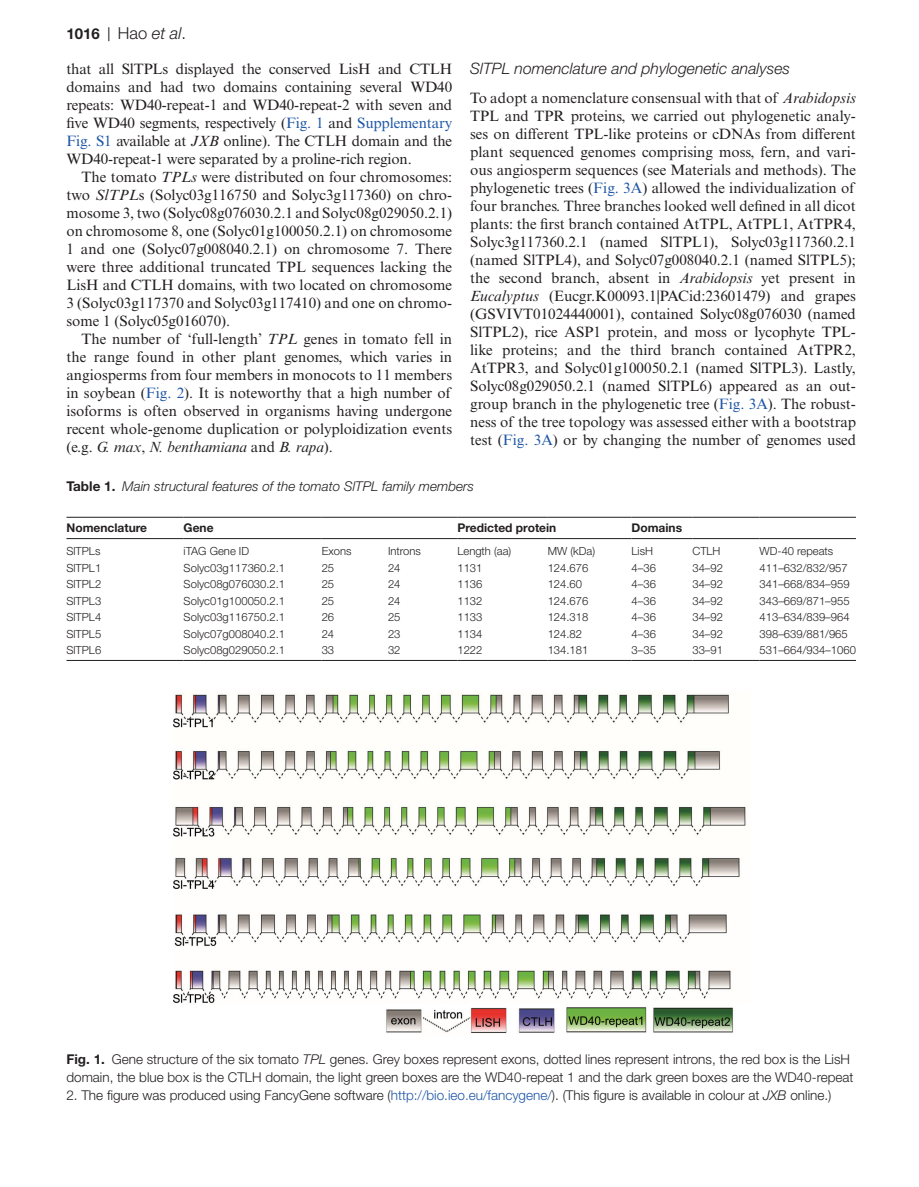
<style>
.page{position:relative;width:919px;height:1187px;background:#fff}
.page>*{position:absolute;margin:0;border:0;box-sizing:border-box;transform-origin:0 0}
.t1{font:italic 300 15.75px "Helvetica Neue LT Std";color:#231f20}
.t2{font:15px/18px "Times New Roman MT Std";color:#231f20;text-align:justify}
.t3{font:700 15px "Helvetica Neue LT Std";color:#231f20}
.t4{font:300 13.5px/18px "Helvetica Neue LT Std";color:#231f20}
.t5{font:italic 300 13.5px "Helvetica Neue LT Std";color:#231f20}
.t6{font:700 12px "Helvetica Neue LT Std";color:#231f20}
.t7{font:300 11.25px "Helvetica Neue LT Std";color:#231f20}
.s1{font-family:"Times New Roman MT Std";font-weight:400}
.s2{font-weight:300;font-size:16.5px}
.s3{font-weight:300;font-style:italic;font-size:16.5px}
.s4{color:#1e56a6}
.s5{font-style:italic}
.s6{font-weight:700;font-style:normal}
.s7{font-weight:700}
</style>
<div class="page">
<img style="left:173px;top:694px;width:573px;height:339px">
<hr style="left:322px;top:538px;width:66px;height:1px;background:#231f20">
<hr style="left:388px;top:538px;width:69px;height:1px;background:#231f20">
<hr style="left:547px;top:538px;width:84px;height:1px;background:#231f20">
<hr style="left:692px;top:538px;width:67px;height:1px;background:#231f20">
<hr style="left:759px;top:538px;width:96px;height:1px;background:#231f20">
<hr style="left:66px;top:517px;width:118px;height:1px;background:#231f20">
<hr style="left:66px;top:538px;width:118px;height:1px;background:#231f20">
<hr style="left:184px;top:517px;width:138px;height:1px;background:#231f20">
<hr style="left:322px;top:517px;width:66px;height:1px;background:#231f20">
<hr style="left:388px;top:517px;width:69px;height:1px;background:#231f20">
<hr style="left:184px;top:538px;width:138px;height:1px;background:#231f20">
<hr style="left:457px;top:517px;width:90px;height:1px;background:#231f20">
<hr style="left:547px;top:517px;width:84px;height:1px;background:#231f20">
<hr style="left:457px;top:538px;width:90px;height:1px;background:#231f20">
<hr style="left:631px;top:517px;width:61px;height:1px;background:#231f20">
<hr style="left:692px;top:517px;width:67px;height:1px;background:#231f20">
<hr style="left:759px;top:517px;width:96px;height:1px;background:#231f20">
<hr style="left:631px;top:538px;width:61px;height:1px;background:#231f20">
<hr style="left:66px;top:660px;width:118px;height:1px;background:#231f20">
<hr style="left:184px;top:660px;width:138px;height:1px;background:#231f20">
<hr style="left:322px;top:660px;width:66px;height:1px;background:#231f20">
<hr style="left:388px;top:660px;width:69px;height:1px;background:#231f20">
<hr style="left:457px;top:660px;width:90px;height:1px;background:#231f20">
<hr style="left:547px;top:660px;width:84px;height:1px;background:#231f20">
<hr style="left:631px;top:660px;width:61px;height:1px;background:#231f20">
<hr style="left:692px;top:660px;width:67px;height:1px;background:#231f20">
<hr style="left:759px;top:660px;width:96px;height:1px;background:#231f20">
<p class="t3" style="left:66px;top:24px;width:121px">1016 <span class="s1">|</span> <span class="s2">Hao</span> <span class="s3">et al</span><span class="s2">.</span></p>
<p class="t2" style="left:66px;top:60px;width:387px">that all SlTPLs displayed the conserved LisH and CTLH domains and had two domains containing several WD40 repeats: WD40-repeat-1 and WD40-repeat-2 with seven and five WD40 segments, respectively (<span class="s4">Fig. 1</span> and <span class="s4">Supplementary Fig. S1</span> available at <span class="s5">JXB</span> online). The CTLH domain and the WD40-repeat-1 were separated by a proline-rich region.</p>
<p class="t2" style="left:66px;top:168px;width:387px;text-indent:15px">The tomato <span class="s5">TPLs</span> were distributed on four chromosomes: two <span class="s5">SlTPL</span>s (Solyc03g116750 and Solyc3g117360) on chro&shy;mosome 3, two (Solyc08g076030.2.1 and Solyc08g029050.2.1) on chromosome 8, one (Solyc01g100050.2.1) on chromosome 1 and one (Solyc07g008040.2.1) on chromosome 7. There were three additional truncated TPL sequences lacking the LisH and CTLH domains, with two located on chromosome 3 (Solyc03g117370 and Solyc03g117410) and one on chromo&shy;some 1 (Solyc05g016070).</p>
<p class="t2" style="left:66px;top:330px;width:387px;text-indent:15px">The number of ‘full-length’ <span class="s5">TPL</span> genes in tomato fell in the range found in other plant genomes, which varies in angiosperms from four members in monocots to 11 members in soybean (<span class="s4">Fig. 2</span>). It is noteworthy that a high number of isoforms is often observed in organisms having undergone recent whole-genome duplication or polyploidization events (e.g. <span class="s5">G. max</span>, <span class="s5">N. benthamiana</span> and <span class="s5">B. rapa</span>).</p>
<p class="t1" style="left:470px;top:59px;width:321px">SlTPL nomenclature and phylogenetic analyses</p>
<p class="t2" style="left:470px;top:89px;width:387px">To adopt a nomenclature consensual with that of <span class="s5">Arabidopsis </span>TPL and TPR proteins, we carried out phylogenetic analy&shy;ses on different TPL-like proteins or cDNAs from different plant sequenced genomes comprising moss, fern, and vari&shy;ous angiosperm sequences (see Materials and methods). The phylogenetic trees (<span class="s4">Fig. 3A</span>) allowed the individualization of four branches. Three branches looked well defined in all dicot plants: the first branch contained AtTPL, AtTPL1, AtTPR4, Solyc3g117360.2.1 (named SlTPL1), Solyc03g117360.2.1 (named SlTPL4), and Solyc07g008040.2.1 (named SlTPL5); the second branch, absent in <span class="s5">Arabidopsis</span> yet present in <span class="s5">Eucalyptus</span> (Eucgr.K00093.1|PACid:23601479) and grapes (GSVIVT01024440001), contained Solyc08g076030 (named SlTPL2), rice ASP1 protein, and moss or lycophyte TPL&shy;like proteins; and the third branch contained AtTPR2, AtTPR3, and Solyc01g100050.2.1 (named SlTPL3). Lastly, Solyc08g029050.2.1 (named SlTPL6) appeared as an out&shy;group branch in the phylogenetic tree (<span class="s4">Fig. 3A</span>). The robust&shy;ness of the tree topology was assessed either with a bootstrap test (<span class="s4">Fig. 3A</span>) or by changing the number of genomes used</p>
<p class="t5" style="left:66px;top:478px;width:409px"><span class="s6">Table 1.</span> Main structural features of the tomato SlTPL family members</p>
<p class="t6" style="left:66px;top:520px;width:82px">Nomenclature</p>
<p class="t6" style="left:184px;top:520px;width:31px">Gene</p>
<p class="t6" style="left:457px;top:520px;width:100px">Predicted protein</p>
<p class="t6" style="left:631px;top:520px;width:52px">Domains</p>
<p class="t7" style="left:66px;top:544px;width:35px">SlTPLs</p>
<p class="t7" style="left:184px;top:544px;width:67px">iTAG Gene ID</p>
<p class="t7" style="left:322px;top:544px;width:31px">Exons</p>
<p class="t7" style="left:388px;top:544px;width:34px">Introns</p>
<p class="t7" style="left:457px;top:544px;width:55px">Length (aa)</p>
<p class="t7" style="left:547px;top:544px;width:49px">MW (kDa)</p>
<p class="t7" style="left:631px;top:544px;width:23px">LisH</p>
<p class="t7" style="left:692px;top:544px;width:30px">CTLH</p>
<p class="t7" style="left:759px;top:544px;width:75px">WD-40 repeats</p>
<p class="t7" style="left:66px;top:561px;width:36px">SlTPL1</p>
<p class="t7" style="left:184px;top:561px;width:103px">Solyc03g117360.2.1</p>
<p class="t7" style="left:322px;top:561px;width:14px">25</p>
<p class="t7" style="left:388px;top:561px;width:14px">24</p>
<p class="t7" style="left:457px;top:561px;width:27px">1131</p>
<p class="t7" style="left:547px;top:561px;width:42px">124.676</p>
<p class="t7" style="left:631px;top:561px;width:26px">4–36</p>
<p class="t7" style="left:692px;top:561px;width:32px">34–92</p>
<p class="t7" style="left:759px;top:561px;width:90px">411–632/832/957</p>
<p class="t7" style="left:66px;top:577px;width:36px">SlTPL2</p>
<p class="t7" style="left:184px;top:577px;width:103px">Solyc08g076030.2.1</p>
<p class="t7" style="left:322px;top:577px;width:14px">25</p>
<p class="t7" style="left:388px;top:577px;width:14px">24</p>
<p class="t7" style="left:457px;top:577px;width:27px">1136</p>
<p class="t7" style="left:547px;top:577px;width:36px">124.60</p>
<p class="t7" style="left:631px;top:577px;width:26px">4–36</p>
<p class="t7" style="left:692px;top:577px;width:32px">34–92</p>
<p class="t7" style="left:759px;top:577px;width:92px">341–668/834–959</p>
<p class="t7" style="left:66px;top:594px;width:36px">SlTPL3</p>
<p class="t7" style="left:184px;top:594px;width:103px">Solyc01g100050.2.1</p>
<p class="t7" style="left:322px;top:594px;width:14px">25</p>
<p class="t7" style="left:388px;top:594px;width:14px">24</p>
<p class="t7" style="left:457px;top:594px;width:27px">1132</p>
<p class="t7" style="left:547px;top:594px;width:42px">124.676</p>
<p class="t7" style="left:631px;top:594px;width:26px">4–36</p>
<p class="t7" style="left:692px;top:594px;width:32px">34–92</p>
<p class="t7" style="left:759px;top:594px;width:92px">343–669/871–955</p>
<p class="t7" style="left:66px;top:610px;width:36px">SlTPL4</p>
<p class="t7" style="left:184px;top:610px;width:103px">Solyc03g116750.2.1</p>
<p class="t7" style="left:322px;top:610px;width:14px">26</p>
<p class="t7" style="left:388px;top:610px;width:14px">25</p>
<p class="t7" style="left:457px;top:610px;width:27px">1133</p>
<p class="t7" style="left:547px;top:610px;width:42px">124.318</p>
<p class="t7" style="left:631px;top:610px;width:26px">4–36</p>
<p class="t7" style="left:692px;top:610px;width:32px">34–92</p>
<p class="t7" style="left:759px;top:610px;width:92px">413–634/839–964</p>
<p class="t7" style="left:66px;top:626px;width:36px">SlTPL5</p>
<p class="t7" style="left:184px;top:626px;width:103px">Solyc07g008040.2.1</p>
<p class="t7" style="left:322px;top:626px;width:14px">24</p>
<p class="t7" style="left:388px;top:626px;width:14px">23</p>
<p class="t7" style="left:457px;top:626px;width:27px">1134</p>
<p class="t7" style="left:547px;top:626px;width:36px">124.82</p>
<p class="t7" style="left:631px;top:626px;width:26px">4–36</p>
<p class="t7" style="left:692px;top:626px;width:32px">34–92</p>
<p class="t7" style="left:759px;top:626px;width:90px">398–639/881/965</p>
<p class="t7" style="left:66px;top:643px;width:36px">SlTPL6</p>
<p class="t7" style="left:184px;top:643px;width:103px">Solyc08g029050.2.1</p>
<p class="t7" style="left:322px;top:643px;width:14px">33</p>
<p class="t7" style="left:388px;top:643px;width:14px">32</p>
<p class="t7" style="left:457px;top:643px;width:27px">1222</p>
<p class="t7" style="left:547px;top:643px;width:42px">134.181</p>
<p class="t7" style="left:631px;top:643px;width:26px">3–35</p>
<p class="t7" style="left:692px;top:643px;width:32px">33–91</p>
<p class="t7" style="left:759px;top:643px;width:98px">531–664/934–1060</p>
<p class="t4" style="left:66px;top:1049px;width:788px"><span class="s7">Fig. 1.</span> Gene structure of the six tomato <span class="s5">TPL</span> genes. Grey boxes represent exons, dotted lines represent introns, the red box is the LisH domain, the blue box is the CTLH domain, the light green boxes are the WD40-repeat 1 and the dark green boxes are the WD40-repeat</p>
<p class="t4" style="left:66px;top:1085px;width:766px">2. The figure was produced using FancyGene software (<span class="s4">http://bio.ieo.eu/fancygene/</span>). (This figure is available in colour at <span class="s5">JXB</span> online.)</p>
</div>
